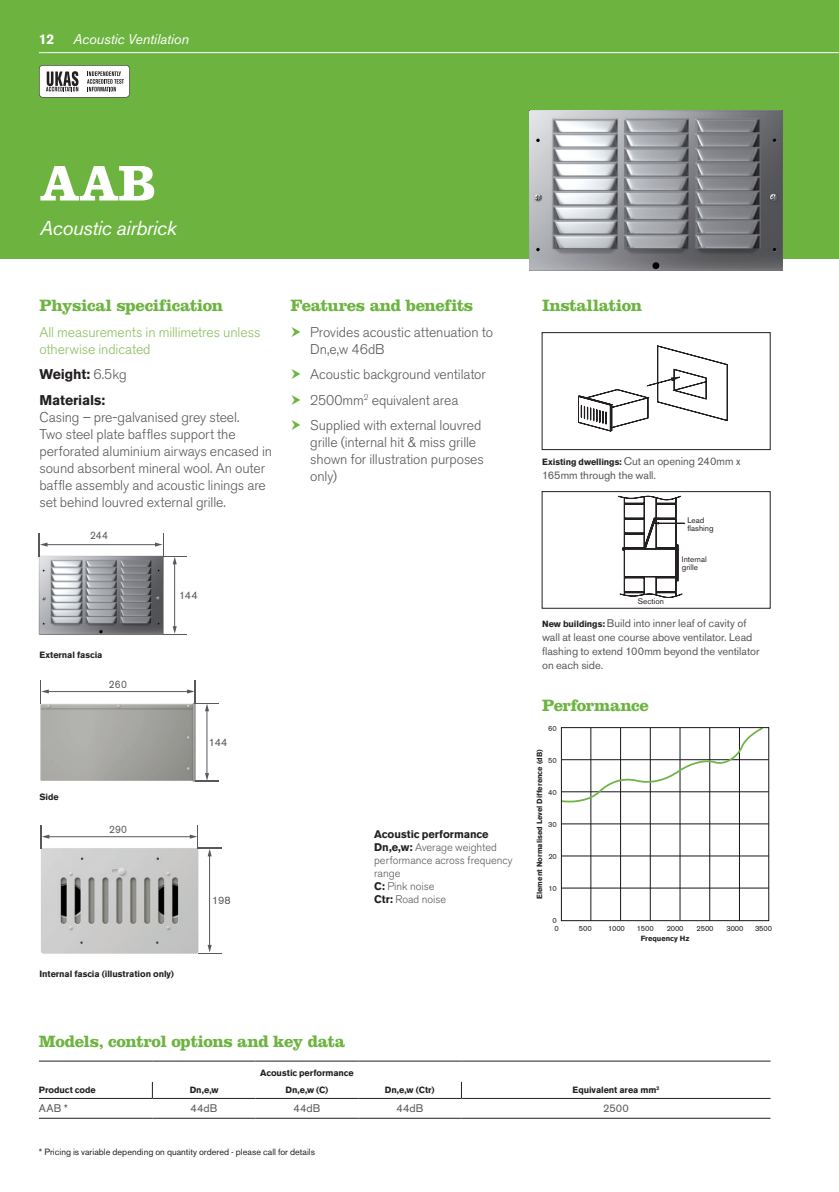
<style>
.page{position:relative;width:839px;height:1192px;background:#fff}
.page>*{position:absolute;margin:0;border:0;box-sizing:border-box;transform-origin:0 0}
.t1{font:700 52px "Clarendon";color:#fff}
.t2{font:italic 20px "Akzidenz Grotesk BE";letter-spacing:-.02em;color:#fff}
.t3{font:700 17px "Clarendon";letter-spacing:-.025em;color:#6cb43f}
.t4{font:300 14px/17px "Akzidenz Grotesk BE";letter-spacing:-.005em;color:#57585a}
.t5{font:300 14px/17px "Akzidenz Grotesk BE";letter-spacing:-.01em;color:#89c05e}
.t6{font:700 14px/25.4px "Akzidenz Grotesk BE";letter-spacing:-.01em;color:#231f20}
.t7{font:italic 14px "Akzidenz Grotesk BE";letter-spacing:-.005em;color:#fff}
.t8{font:700 14px "Akzidenz Grotesk BE";color:#fff}
.t9{font:11px/14px "Akzidenz Grotesk BE";color:#57585a}
.t10{font:300 11px/13px "Akzidenz Grotesk BE";letter-spacing:-.005em;color:#57585a}
.t11{font:10.8px "Akzidenz Grotesk BE";letter-spacing:.02em;color:#57585a;scale:.94 1}
.t12{font:10.8px "Akzidenz Grotesk BE";letter-spacing:.02em;color:#57585a}
.t13{font:700 9px "Akzidenz Grotesk BE";letter-spacing:-.005em;color:#231f20}
.t14{font:9px "Akzidenz Grotesk BE";color:#231f20}
.t15{font:8px/8px "Akzidenz Grotesk BE";color:#231f20}
.t16{font:700 7.4px "Akzidenz Grotesk BE";color:#231f20}
.t17{font:7.4px "Akzidenz Grotesk BE";letter-spacing:-.025em;color:#18161b}
.t18{font:7.4px "Akzidenz Grotesk BE";letter-spacing:-.005em;color:#231f20}
.s1{font-weight:300;color:#57585a}
.s2{font-weight:700;color:#231f20}
.s3{font-weight:400;font-size:11px;color:#57585a}
.s4{font-weight:700;font-size:9px;color:#231f20}
</style>
<div class="page">
<div style="left:0;top:0;width:839px;height:259px;background:#6cb43f"></div>
<img style="left:38px;top:556px;width:126px;height:79px">
<img style="left:40px;top:703px;width:156px;height:79px">
<img style="left:41px;top:848px;width:157px;height:105px">
<hr style="left:46px;top:544px;width:110px;height:1px;background:#57585a">
<svg style="left:39px;top:533px;width:9px;height:24px"></svg>
<hr style="left:47px;top:691px;width:141px;height:1px;background:#57585a">
<svg style="left:40px;top:680px;width:9px;height:23px"></svg>
<hr style="left:48px;top:836px;width:143px;height:1px;background:#57585a">
<svg style="left:41px;top:825px;width:8px;height:24px"></svg>
<hr style="left:206px;top:710px;width:1px;height:64px;background:#57585a">
<svg style="left:187px;top:680px;width:32px;height:31px"></svg>
<svg style="left:195px;top:773px;width:24px;height:9px"></svg>
<hr style="left:174px;top:563px;width:1px;height:65px;background:#57585a">
<svg style="left:155px;top:533px;width:32px;height:31px"></svg>
<svg style="left:163px;top:626px;width:24px;height:9px"></svg>
<hr style="left:209px;top:855px;width:1px;height:91px;background:#57585a">
<svg style="left:190px;top:825px;width:31px;height:31px"></svg>
<svg style="left:198px;top:945px;width:14px;height:8px"></svg>
<hr style="left:39px;top:1118px;width:113px;height:1px;background:#231f20">
<hr style="left:152px;top:1118px;width:103px;height:1px;background:#231f20">
<hr style="left:255px;top:1118px;width:103px;height:1px;background:#231f20">
<hr style="left:358px;top:1118px;width:103px;height:1px;background:#231f20">
<hr style="left:461px;top:1118px;width:309px;height:1px;background:#231f20">
<hr style="left:39px;top:1060px;width:113px;height:1px;background:#231f20">
<hr style="left:152px;top:1060px;width:103px;height:1px;background:#231f20">
<hr style="left:255px;top:1060px;width:103px;height:1px;background:#231f20">
<hr style="left:358px;top:1060px;width:103px;height:1px;background:#231f20">
<hr style="left:461px;top:1060px;width:309px;height:1px;background:#231f20">
<hr style="left:39px;top:1098px;width:113px;height:1px;background:#231f20">
<hr style="left:461px;top:1098px;width:309px;height:1px;background:#231f20">
<svg style="left:152px;top:1082px;width:1px;height:16px"></svg>
<svg style="left:461px;top:1082px;width:1px;height:16px"></svg>
<hr style="left:152px;top:1098px;width:103px;height:1px;background:#231f20">
<hr style="left:255px;top:1098px;width:103px;height:1px;background:#231f20">
<hr style="left:358px;top:1098px;width:103px;height:1px;background:#231f20">
<svg style="left:39px;top:65px;width:91px;height:33px;background:#c5c5c3"></svg>
<hr style="left:561px;top:791px;width:208px;height:1px;background:#18161b">
<hr style="left:561px;top:759px;width:208px;height:1px;background:#18161b">
<hr style="left:561px;top:823px;width:208px;height:1px;background:#18161b">
<hr style="left:561px;top:855px;width:208px;height:1px;background:#18161b">
<hr style="left:561px;top:888px;width:208px;height:1px;background:#18161b">
<hr style="left:739px;top:727px;width:1px;height:194px;background:#18161b">
<hr style="left:709px;top:727px;width:1px;height:194px;background:#18161b">
<hr style="left:679px;top:727px;width:1px;height:194px;background:#18161b">
<hr style="left:650px;top:727px;width:1px;height:194px;background:#18161b">
<hr style="left:620px;top:727px;width:1px;height:193px;background:#18161b">
<hr style="left:590px;top:727px;width:1px;height:193px;background:#18161b">
<svg style="left:560px;top:727px;width:205px;height:76px"></svg>
<div style="left:561px;top:727px;width:208px;height:194px;border:1px solid #18161b"></div>
<svg style="left:578px;top:346px;width:149px;height:86px"></svg>
<div style="left:542px;top:332px;width:228px;height:118px;border:1px solid #231f20"></div>
<svg style="left:618px;top:496px;width:67px;height:102px"></svg>
<div style="left:542px;top:491px;width:228px;height:117px;border:1px solid #231f20"></div>
<img style="left:529px;top:110px;width:253px;height:160px">
<hr style="left:39px;top:52px;width:799px;height:1px;background:#fff">
<p class="t8" style="left:39px;top:31px;width:17px">12</p>
<p class="t7" style="left:73px;top:31px;width:118px">Acoustic Ventilation</p>
<h1 class="t1" style="left:40px;top:152px;width:118px">AAB</h1>
<h2 class="t2" style="left:40px;top:215px;width:138px">Acoustic airbrick</h2>
<p class="t3" style="left:39px;top:295px;width:185px">Physical specification</p>
<p class="t5" style="left:39px;top:323px;width:223px">All measurements in millimetres unless otherwise indicated</p>
<p class="t6" style="left:39px;top:362px;width:89px">Weight: <span class="s1">6.5kg<br></span>Materials:</p>
<p class="t4" style="left:39px;top:408px;width:234px">Casing – pre-galvanised grey steel.<br>Two steel plate baffles support the perforated aluminium airways encased in sound absorbent mineral wool. An outer baffle assembly and acoustic linings are set behind louvred external grille.</p>
<p class="t11" style="left:90px;top:528px;width:21px">244</p>
<p class="t3" style="left:290px;top:295px;width:184px">Features and benefits</p>
<p class="t4" style="left:310px;top:323px;width:184px">Provides acoustic attenuation to<br>Dn,e,w 46dB</p>
<p class="t4" style="left:310px;top:362px;width:177px;line-height:25.6px">Acoustic background ventilator<br>2500mm<sup>2</sup> equivalent area<br>Supplied with external louvred</p>
<p class="t4" style="left:310px;top:434px;width:175px">grille (internal hit &amp; miss grille shown for illustration purposes only)</p>
<p class="t13" style="left:39px;top:649px;width:64px">External fascia</p>
<p class="t13" style="left:39px;top:792px;width:21px">Side</p>
<p class="t11" style="left:109px;top:678px;width:21px">260</p>
<p class="t11" style="left:109px;top:823px;width:21px">290</p>
<p class="t12" style="left:179px;top:588px;width:20px">144</p>
<p class="t12" style="left:209px;top:735px;width:20px">144</p>
<p class="t12" style="left:212px;top:893px;width:20px">198</p>
<p class="t10" style="left:374px;top:828px;width:140px"><span class="s2">Acoustic performance<br>Dn,e,w:</span> Average weighted performance across frequency range<br><span class="s2">C:</span> Pink noise<br><span class="s2">Ctr:</span> Road noise</p>
<p class="t13" style="left:39px;top:968px;width:136px">Internal fascia (illustration only)</p>
<p class="t3" style="left:39px;top:1031px;width:308px">Models, control options and key data</p>
<p class="t13" style="left:260px;top:1068px;width:95px">Acoustic performance</p>
<p class="t3" style="left:542px;top:295px;width:102px">Installation</p>
<p class="t13" style="left:542px;top:456px;width:200px">Existing dwellings: <span class="s3">Cut an opening 240mm x</span></p>
<p class="t9" style="left:542px;top:468px;width:116px">165mm through the wall.</p>
<p class="t15" style="left:638px;top:597px;width:28px">Section</p>
<p class="t15" style="left:687px;top:516px;width:28px">Lead flashing</p>
<p class="t15" style="left:682px;top:555px;width:26px">Internal grille</p>
<p class="t9" style="left:542px;top:617px;width:219px"><span class="s4">New buildings:</span> Build into inner leaf of cavity of wall at least one course above ventilator. Lead flashing to extend 100mm beyond the ventilator on each side.</p>
<p class="t3" style="left:542px;top:695px;width:108px">Performance</p>
<p class="t18" style="left:548px;top:724px;width:10px">60</p>
<p class="t18" style="left:548px;top:756px;width:10px">50</p>
<p class="t18" style="left:548px;top:788px;width:10px">40</p>
<p class="t18" style="left:548px;top:820px;width:10px">30</p>
<p class="t18" style="left:548px;top:852px;width:10px">20</p>
<p class="t18" style="left:548px;top:883px;width:10px">10</p>
<p class="t18" style="left:552px;top:915px;width:6px">0</p>
<p class="t17" style="left:554px;top:924px;width:6px">0</p>
<p class="t17" style="left:579px;top:924px;width:14px">500</p>
<p class="t17" style="left:608px;top:924px;width:18px">1000</p>
<p class="t17" style="left:637px;top:924px;width:19px">1500</p>
<p class="t17" style="left:667px;top:924px;width:18px">2000</p>
<p class="t17" style="left:696px;top:924px;width:19px">2500</p>
<p class="t17" style="left:726px;top:924px;width:19px">3000</p>
<p class="t17" style="left:755px;top:924px;width:19px">3500</p>
<p class="t16" style="left:641px;top:934px;width:50px">Frequency Hz</p>
<p class="t16" style="left:535px;top:899px;width:151px;rotate:-90deg">Element Normalised Level Difference (dB)</p>
<p class="t13" style="left:39px;top:1084px;width:58px">Product code</p>
<p class="t13" style="left:190px;top:1084px;width:30px">Dn,e,w</p>
<p class="t13" style="left:285px;top:1084px;width:45px">Dn,e,w (C)</p>
<p class="t13" style="left:385px;top:1084px;width:51px">Dn,e,w (Ctr)</p>
<p class="t13" style="left:572px;top:1084px;width:88px">Equivalent area mm<sup>2</sup></p>
<p class="t9" style="left:39px;top:1101px;width:30px">AAB *</p>
<p class="t9" style="left:190px;top:1101px;width:28px">44dB</p>
<p class="t9" style="left:293px;top:1101px;width:28px">44dB</p>
<p class="t9" style="left:396px;top:1101px;width:28px">44dB</p>
<p class="t9" style="left:603px;top:1101px;width:27px">2500</p>
<p class="t14" style="left:39px;top:1146px;width:278px">* Pricing is variable depending on quantity ordered - please call for details</p>
</div>
